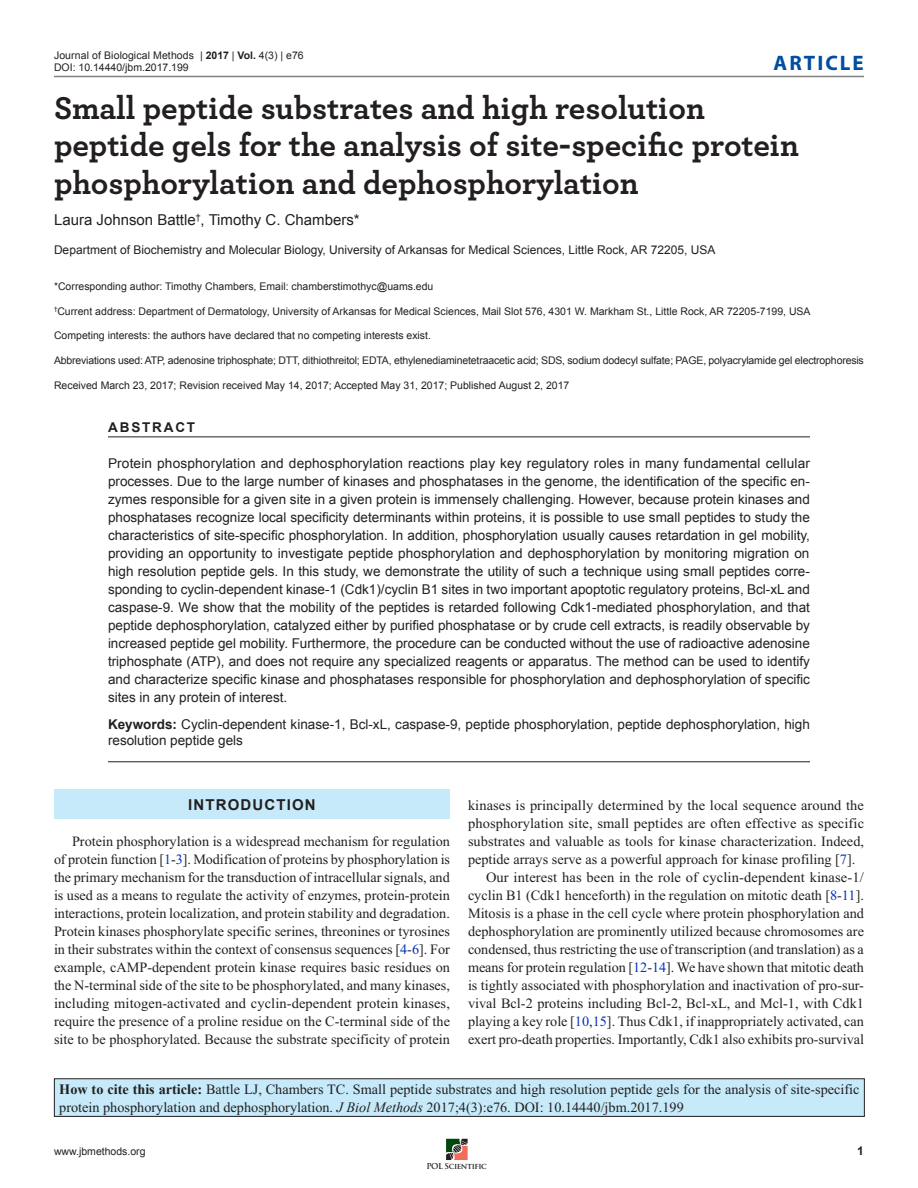
<style>
.page{position:relative;width:918px;height:1188px;background:#fff}
.page>*{position:absolute;margin:0;border:0;box-sizing:border-box;transform-origin:0 0}
.t1{font:700 33px/37.5px "Archer";color:#231f20}
.t2{font:700 21px "Myriad Pro";letter-spacing:.095em;color:#014da2}
.Authors{font:15px "Arial";color:#231f20}
.Section_Header{font:700 15px "Arial";letter-spacing:.075em;color:#231f20}
.Body{font:14.25px/18px "Times New Roman";color:#231f20;text-align:justify}
.Citation{font:14.25px/18px "Times New Roman";color:#231f20}
.Abstract{font:13.5px/18px "Arial";color:#231f20;text-align:justify}
.Keywords{font:13.5px/16.2px "Arial";color:#231f20}
.Abstract_title{font:700 13.5px "Arial";letter-spacing:.135em;color:#231f20}
.Affiliation{font:12px "Arial";color:#231f20}
.t3{font:700 12px "Arial";color:#231f20}
.Abbreivations{font:10.5px "Arial";letter-spacing:-.015em;color:#231f20}
.Current_address{font:10.5px "Arial";color:#231f20}
.Manuscript_info{font:10.5px "Arial";color:#231f20}
.Competing_interests{font:10.5px "Arial";color:#231f20}
.Abbreivations-2{font:10.5px/12.6px "Arial";letter-spacing:.01em;color:#231f20}
.Corresponding_author{font:10.5px "Arial";color:#231f20}
.t4{font:700 7.95px "Trajan Pro";letter-spacing:-.05em;color:#231f20}
.s1{font-weight:700}
.s2{color:#002fc4}
.s3{font-style:italic}
</style>
<div class="page">
<hr style="left:54px;top:76px;width:810px;height:1px;background:#808285">
<svg style="left:446px;top:1139px;width:22px;height:21px"></svg>
<hr style="left:108px;top:436px;width:702px;height:1px;background:#231f20">
<hr style="left:108px;top:761px;width:702px;height:1px;background:#231f20">
<div style="left:54px;top:789px;width:396px;height:30px;background:#c6eafa"></div>
<div style="left:54px;top:1079px;width:810px;height:37px;background:#c6eafa"></div>
<div style="left:54px;top:1078px;width:811px;height:39px;border:1px solid #231f20"></div>
<p class="Abbreivations-2" style="left:54px;top:49px;width:251px">Journal of Biological Methods | <span class="s1">2017</span> | <span class="s1">Vol.</span> 4(3) | e76<br>DOI: 10.14440/jbm.2017.199</p>
<h2 class="t2" style="left:774px;top:49px;width:92px">ARTICLE</h2>
<p class="t1" style="left:54px;top:86px;width:746px">Small peptide substrates and high resolution peptide gels for the analysis of site-specific protein phosphorylation and dephosphorylation</p>
<p class="Authors" style="left:54px;top:209px;width:307px">Laura Johnson Battle<sup>†</sup>, Timothy C. Chambers*</p>
<p class="Affiliation" style="left:54px;top:241px;width:663px">Department of Biochemistry and Molecular Biology, University of Arkansas for Medical Sciences, Little Rock, AR 72205, USA</p>
<p class="Corresponding_author" style="left:54px;top:279px;width:381px">*Corresponding author: Timothy Chambers, Email: chamberstimothyc@uams.edu</p>
<p class="Current_address" style="left:54px;top:304px;width:758px"><sup>†</sup>Current address: Department of Dermatology, University of Arkansas for Medical Sciences, Mail Slot 576, 4301 W. Markham St., Little Rock, AR 72205-7199, USA</p>
<p class="Competing_interests" style="left:54px;top:328px;width:379px">Competing interests: the authors have declared that no competing interests exist.</p>
<p class="Abbreivations" style="left:54px;top:353px;width:811px">Abbreviations used: ATP, adenosine triphosphate; DTT, dithiothreitol; EDTA, ethylenediaminetetraacetic acid; SDS, sodium dodecyl sulfate; PAGE, polyacrylamide gel electrophoresis</p>
<p class="Manuscript_info" style="left:54px;top:378px;width:517px">Received March 23, 2017; Revision received May 14, 2017; Accepted May 31, 2017; Published August 2, 2017</p>
<p class="Abstract_title" style="left:108px;top:418px;width:88px">ABSTRACT</p>
<p class="Abstract" style="left:108px;top:454px;width:704px">Protein phosphorylation and dephosphorylation reactions play key regulatory roles in many fundamental cellular processes. Due to the large number of kinases and phosphatases in the genome, the identification of the specific en&shy;zymes responsible for a given site in a given protein is immensely challenging. However, because protein kinases and phosphatases recognize local specificity determinants within proteins, it is possible to use small peptides to study the characteristics of site-specific phosphorylation. In addition, phosphorylation usually causes retardation in gel mobility, providing an opportunity to investigate peptide phosphorylation and dephosphorylation by monitoring migration on high resolution peptide gels. In this study, we demonstrate the utility of such a technique using small peptides corre&shy;sponding to cyclin-dependent kinase-1 (Cdk1)/cyclin B1 sites in two important apoptotic regulatory proteins, Bcl-xL and caspase-9. We show that the mobility of the peptides is retarded following Cdk1-mediated phosphorylation, and that peptide dephosphorylation, catalyzed either by purified phosphatase or by crude cell extracts, is readily observable by increased peptide gel mobility. Furthermore, the procedure can be conducted without the use of radioactive adenosine triphosphate (ATP), and does not require any specialized reagents or apparatus. The method can be used to identify and characterize specific kinase and phosphatases responsible for phosphorylation and dephosphorylation of specific sites in any protein of interest.</p>
<p class="Keywords" style="left:108px;top:716px;width:703px"><span class="s1">Keywords:</span> Cyclin-dependent kinase-1, Bcl-xL, caspase-9, peptide phosphorylation, peptide dephosphorylation, high resolution peptide gels</p>
<p class="Section_Header" style="left:188px;top:794px;width:129px">INTRODUCTION</p>
<p class="Body" style="left:54px;top:832px;width:398px;text-indent:18px">Protein phosphorylation is a widespread mechanism for regulation of protein function [<span class="s2">1</span>-<span class="s2">3</span>]. Modification of proteins by phosphorylation is the primary mechanism for the transduction of intracellular signals, and is used as a means to regulate the activity of enzymes, protein-protein interactions, protein localization, and protein stability and degradation.<br>Protein kinases phosphorylate specific serines, threonines or tyrosines in their substrates within the context of consensus sequences [<span class="s2">4</span>-<span class="s2">6</span>]. For example, cAMP-dependent protein kinase requires basic residues on the N-terminal side of the site to be phosphorylated, and many kinases, including mitogen-activated and cyclin-dependent protein kinases, require the presence of a proline residue on the C-terminal side of the site to be phosphorylated. Because the substrate specificity of protein</p>
<p class="Body" style="left:468px;top:796px;width:398px">kinases is principally determined by the local sequence around the phosphorylation site, small peptides are often effective as specific substrates and valuable as tools for kinase characterization. Indeed, peptide arrays serve as a powerful approach for kinase profiling [<span class="s2">7</span>].</p>
<p class="Body" style="left:468px;top:868px;width:398px;text-indent:18px">Our interest has been in the role of cyclin-dependent kinase-1/ cyclin B1 (Cdk1 henceforth) in the regulation on mitotic death [<span class="s2">8</span>-<span class="s2">11</span>].<br>Mitosis is a phase in the cell cycle where protein phosphorylation and dephosphorylation are prominently utilized because chromosomes are condensed, thus restricting the use of transcription (and translation) as a means for protein regulation [<span class="s2">12</span>-<span class="s2">14</span>]. We have shown that mitotic death is tightly associated with phosphorylation and inactivation of pro-sur&shy;vival Bcl-2 proteins including Bcl-2, Bcl-xL, and Mcl-1, with Cdk1 playing a key role [<span class="s2">10</span>,<span class="s2">15</span>]. Thus Cdk1, if inappropriately activated, can exert pro-death properties. Importantly, Cdk1 also exhibits pro-survival</p>
<p class="Citation" style="left:59px;top:1080px;width:802px"><span class="s1">How to cite this article:</span> Battle LJ, Chambers TC. Small peptide substrates and high resolution peptide gels for the analysis of site-specific protein phosphorylation and dephosphorylation. <span class="s3">J Biol Methods</span> 2017;4(3):e76. DOI: 10.14440/jbm.2017.199</p>
<p class="Abbreivations" style="left:54px;top:1144px;width:93px">www.jbmethods.org</p>
<p class="t3" style="left:857px;top:1142px;width:8px">1</p>
<p class="t4" style="left:427px;top:1161px;width:62px">POL Scientific</p>
</div>
